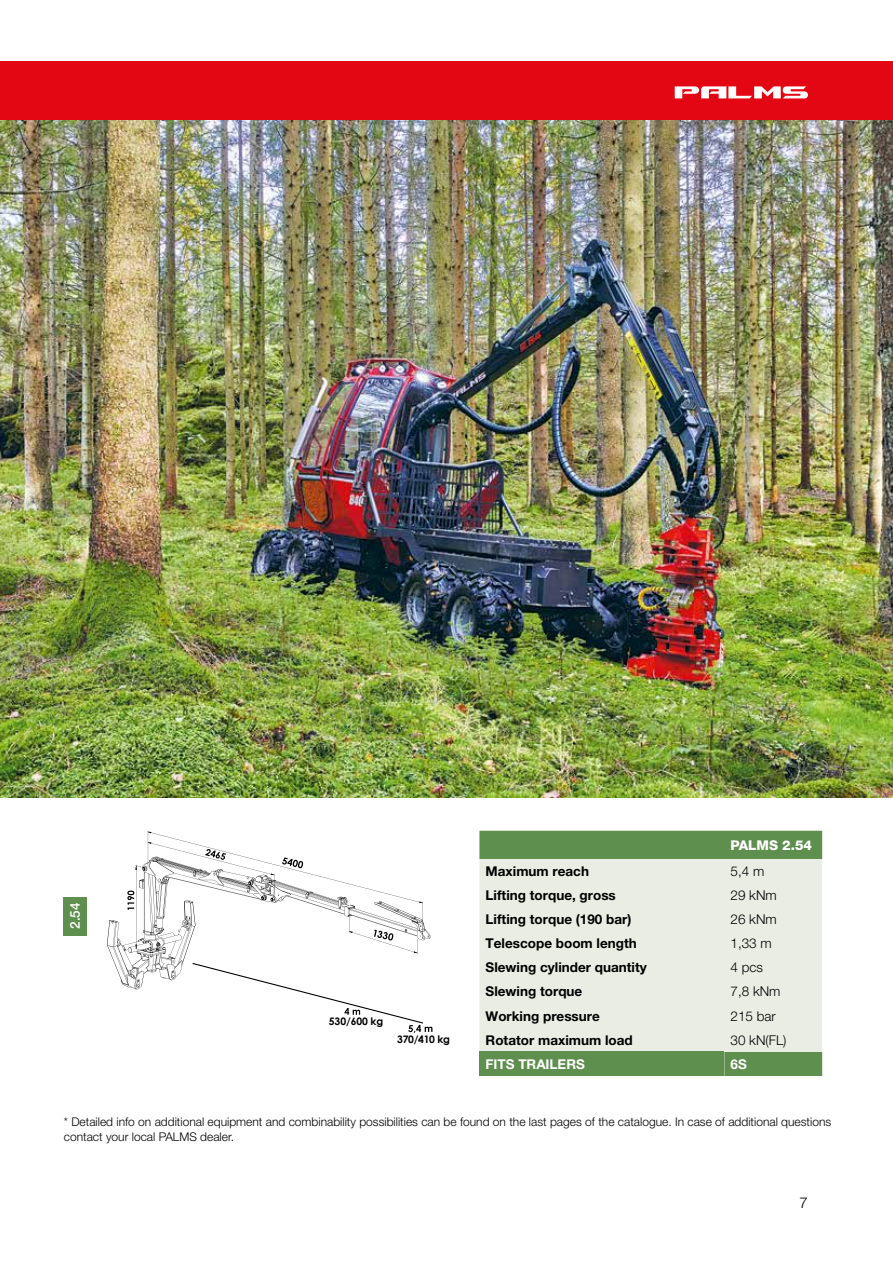
<style>
.page{position:relative;width:893px;height:1263px;background:#fff}
.page>*{position:absolute;margin:0;border:0;box-sizing:border-box;transform-origin:0 0}
.t1{font:300 15px "Helvetica Neue LT Pro";color:#000}
.t2{font:700 13.5px "Helvetica Neue LT Pro";color:#000}
.t3{font:300 13.5px "Helvetica Neue LT Pro";color:#000}
.t4{font:700 13.5px "Helvetica Neue LT Pro";color:#fff}
.t5{font:800 13.5px "Helvetica Neue LT Pro";color:#fff}
.t6{font:500 13.5px "Helvetica Neue LT Pro";color:#fff}
.t7{font:300 12px/14.4px "Helvetica Neue LT Pro";color:#000}
.t8{font:700 10.35px "Century Gothic";letter-spacing:-.015em;color:#000}
</style>
<div class="page">
<div style="left:0;top:62px;width:893px;height:58px;background:#e30613"></div>
<svg style="left:675px;top:86px;width:133px;height:12px"></svg>
<svg style="left:107px;top:831px;width:325px;height:202px"></svg>
<div style="left:64px;top:897px;width:23px;height:39px;background:#5e8f4e"></div>
<div style="left:479px;top:831px;width:343px;height:245px;background:#5e8f4e"></div>
<div style="left:479px;top:859px;width:343px;height:193px;background:#eaede4"></div>
<div style="left:479px;top:1052px;width:245px;height:24px;background:#5e8f4e"></div>
<img style="left:0;top:120px;width:893px;height:677px">
<p class="t6" style="left:67px;top:929px;width:28px;rotate:-90deg">2.54</p>
<p class="t8" style="left:329px;top:1013px;width:56px">530/600 kg</p>
<p class="t8" style="left:397px;top:1031px;width:54px">370/410 kg</p>
<p class="t5" style="left:730px;top:837px;width:83px">PALMS 2.54</p>
<p class="t2" style="left:486px;top:863px;width:105px">Maximum reach</p>
<p class="t3" style="left:730px;top:863px;width:35px">5,4 m</p>
<p class="t2" style="left:486px;top:887px;width:132px">Lifting torque, gross</p>
<p class="t3" style="left:730px;top:887px;width:48px">29 kNm</p>
<p class="t2" style="left:486px;top:911px;width:147px">Lifting torque (190 bar)</p>
<p class="t3" style="left:730px;top:911px;width:48px">26 kNm</p>
<p class="t2" style="left:486px;top:935px;width:153px">Telescope boom length</p>
<p class="t3" style="left:730px;top:935px;width:43px">1,33 m</p>
<p class="t2" style="left:486px;top:959px;width:163px">Slewing cylinder quantity</p>
<p class="t3" style="left:730px;top:959px;width:34px">4 pcs</p>
<p class="t2" style="left:486px;top:983px;width:98px">Slewing torque</p>
<p class="t3" style="left:730px;top:983px;width:52px">7,8 kNm</p>
<p class="t2" style="left:486px;top:1007px;width:116px">Working pressure</p>
<p class="t3" style="left:730px;top:1007px;width:47px">215 bar</p>
<p class="t2" style="left:486px;top:1031px;width:149px">Rotator maximum load</p>
<p class="t3" style="left:730px;top:1031px;width:58px">30 kN(FL)</p>
<p class="t4" style="left:486px;top:1055px;width:101px">FITS TRAILERS</p>
<p class="t4" style="left:730px;top:1055px;width:18px">6S</p>
<p class="t7" style="left:64px;top:1114px;width:769px">* Detailed info on additional equipment and combinability possibilities can be found on the last pages of the catalogue. In case of additional questions contact your local PALMS dealer.</p>
<p class="t1" style="left:800px;top:1193px;width:10px">7</p>
</div>
